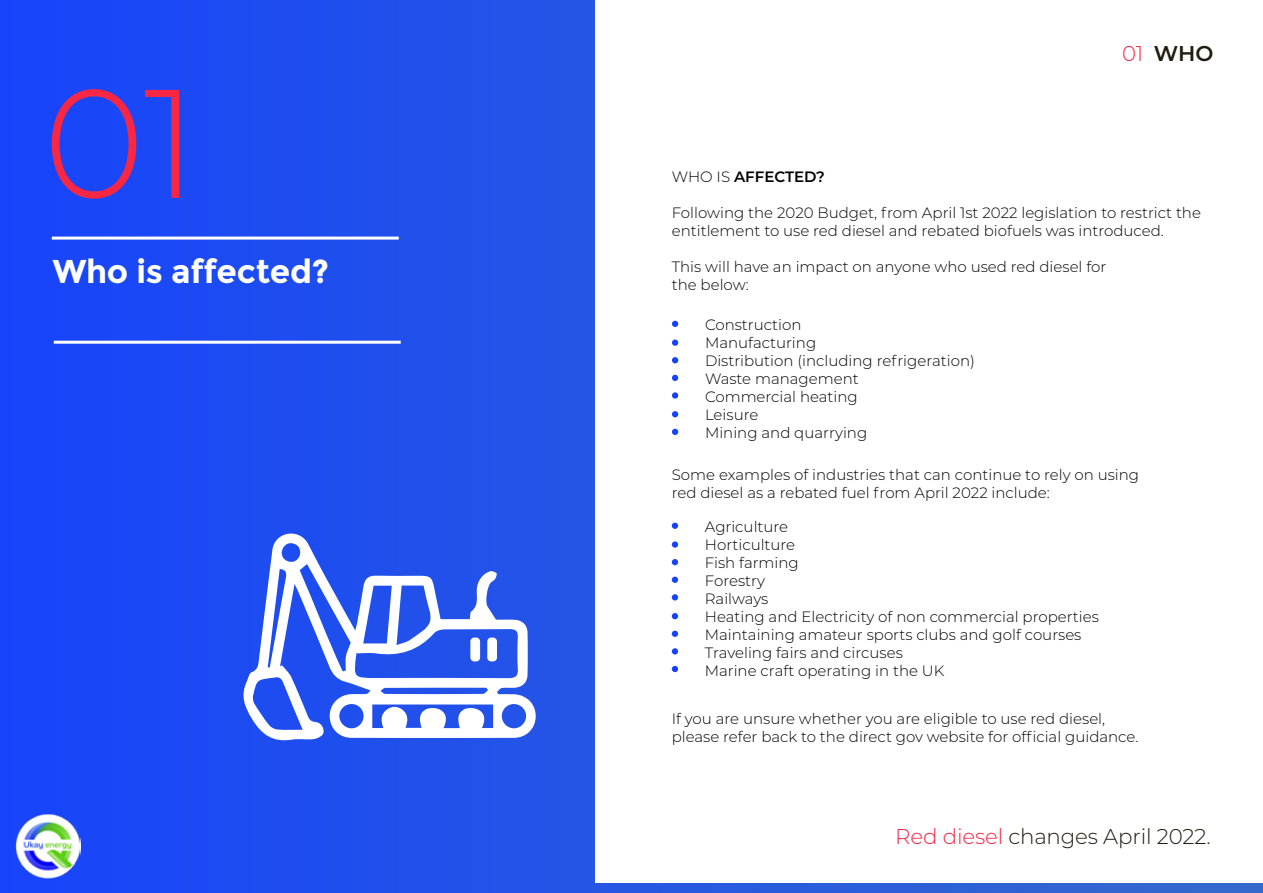
<style>
.page{position:relative;width:1263px;height:893px;background:#fff}
.page>*{position:absolute;margin:0;border:0;box-sizing:border-box;transform-origin:0 0}
.t1{font:300 154.2px "Montserrat";color:#f82744}
.t2{font:700 33px "Montserrat";letter-spacing:-.01em;color:#fff}
.t3{font:300 21.45px "Montserrat";letter-spacing:-.01em;color:#211c0f}
.t4{font:600 21.45px "Montserrat";color:#211c0f}
.t5{font:300 15px/18px "Montserrat";color:#000}
.t6{font:600 15px "Montserrat";color:#000}
.s1{font-weight:300;color:#f82744}
.s2{font-weight:300}
.s3{color:#f82744}
</style>
<div class="page">
<div style="left:0;top:0;width:594px;height:893px;background:#1d4cf1"></div>
<svg style="left:672px;top:321px;width:6px;height:6px"></svg>
<div style="left:672px;top:339px;width:6px;height:7px;background:#1642fd;border-radius:50%"></div>
<svg style="left:672px;top:357px;width:6px;height:6px"></svg>
<svg style="left:672px;top:375px;width:6px;height:6px"></svg>
<div style="left:672px;top:392px;width:6px;height:7px;background:#1642fd;border-radius:50%"></div>
<svg style="left:672px;top:411px;width:6px;height:6px"></svg>
<svg style="left:672px;top:429px;width:6px;height:6px"></svg>
<hr style="left:52px;top:237px;width:347px;height:3px;background:#fff">
<hr style="left:54px;top:341px;width:347px;height:3px;background:#fff">
<svg style="left:542px;top:883px;width:721px;height:10px;background:#2b5fd8"></svg>
<svg style="left:672px;top:523px;width:6px;height:6px"></svg>
<div style="left:672px;top:541px;width:6px;height:7px;background:#1642fd;border-radius:50%"></div>
<svg style="left:672px;top:559px;width:6px;height:6px"></svg>
<svg style="left:672px;top:577px;width:6px;height:6px"></svg>
<svg style="left:672px;top:594px;width:6px;height:6px"></svg>
<svg style="left:672px;top:613px;width:6px;height:6px"></svg>
<svg style="left:672px;top:631px;width:6px;height:6px"></svg>
<svg style="left:672px;top:648px;width:6px;height:6px"></svg>
<svg style="left:672px;top:666px;width:6px;height:6px"></svg>
<svg style="left:243px;top:533px;width:293px;height:208px"></svg>
<div style="left:487px;top:638px;width:10px;height:23px;background:#fff;border-radius:4px"></div>
<div style="left:470px;top:638px;width:10px;height:23px;background:#fff;border-radius:4px"></div>
<img style="left:15px;top:814px;width:65px;height:65px">
<h1 class="t1" style="left:43px;top:38px;width:156px">01</h1>
<h2 class="t2" style="left:53px;top:251px;width:278px">Who is affected?</h2>
<h3 class="t4" style="left:1122px;top:38px;width:93px"><span class="s1">01</span> WHO</h3>
<p class="t6" style="left:672px;top:166px;width:155px"><span class="s2">WHO IS</span> AFFECTED?</p>
<p class="t5" style="left:672px;top:203px;width:531px">Following the 2020 Budget, from April 1st 2022 legislation to restrict the entitlement to use red diesel and rebated biofuels was introduced.</p>
<p class="t5" style="left:672px;top:257px;width:436px">This will have an impact on anyone who used red diesel for the below:</p>
<p class="t5" style="left:705px;top:315px;width:271px">Construction<br>Manufacturing<br>Distribution (including refrigeration)<br>Waste management<br>Commercial heating<br>Leisure<br>Mining and quarrying</p>
<p class="t5" style="left:672px;top:465px;width:469px">Some examples of industries that can continue to rely on using red diesel as a rebated fuel from April 2022 include:</p>
<p class="t5" style="left:705px;top:517px;width:396px">Agriculture<br>Horticulture<br>Fish farming<br>Forestry<br>Railways<br>Heating and Electricity of non commercial properties<br>Maintaining amateur sports clubs and golf courses<br>Traveling fairs and circuses<br>Marine craft operating in the UK</p>
<p class="t5" style="left:672px;top:709px;width:468px">If you are unsure whether you are eligible to use red diesel, please refer back to the direct gov website for official guidance.</p>
<h3 class="t3" style="left:895px;top:821px;width:317px"><span class="s3">Red diesel</span> changes April 2022.</h3>
</div>
